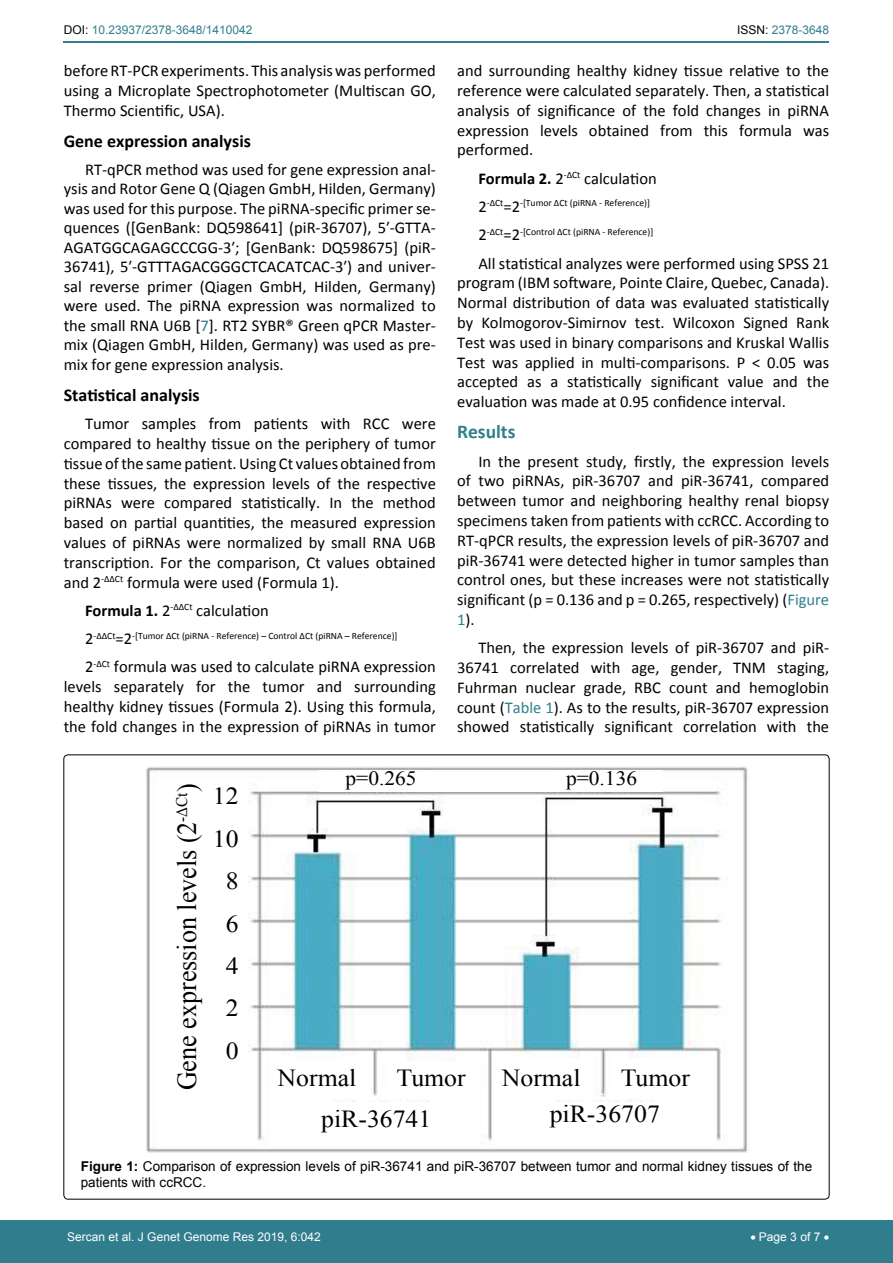
<style>
.page{position:relative;width:893px;height:1263px;background:#fff}
.page>*{position:absolute;margin:0;border:0;box-sizing:border-box;transform-origin:0 0}
.t1{font:27.45px "Times New Roman";color:#000;scale:.95 1}
.t2{font:24.45px/42.5px "Times New Roman";color:#000;text-align:center;scale:1.05 1}
.t3{font:20.4px "Times New Roman";color:#000;scale:1.05 1}
.t4{font:700 19.5px "Calibri";color:#30808d}
.t5{font:700 18px "Calibri";color:#000}
.t6{font:16.5px/19.8px "Calibri";color:#000;text-align:justify}
.t7{font:13.5px/16.2px "Arial";color:#000}
.t8{font:12px "Arial";color:#fff}
.t9{font:12px "Arial";color:#30808d}
.t10{font:9.6px "Calibri";color:#000}
.s1{color:#000}
.s2{color:#30808d}
.s3{font-weight:700}
.s4{font-size:16.5px}
</style>
<div class="page">
<hr style="left:64px;top:41px;width:765px;height:2px;background:#30808d">
<div style="left:0;top:1220px;width:893px;height:43px;background:#307d8d"></div>
<img style="left:146px;top:767px;width:602px;height:386px">
<div style="left:535px;top:1102px;width:136px;height:34px;background:#fff"></div>
<div style="left:611px;top:1058px;width:103px;height:40px;background:#fff"></div>
<div style="left:494px;top:1058px;width:100px;height:37px;background:#fff"></div>
<div style="left:302px;top:1102px;width:136px;height:38px;background:#fff"></div>
<div style="left:388px;top:1061px;width:91px;height:37px;background:#fff"></div>
<div style="left:270px;top:1061px;width:95px;height:37px;background:#fff"></div>
<div style="left:319px;top:771px;width:343px;height:21px;background:#fff"></div>
<div style="left:157px;top:778px;width:91px;height:344px;background:#fff"></div>
<p class="t9" style="left:64px;top:22px;width:190px"><span class="s1">DOI:</span> 10.23937/2378-3648/1410042</p>
<p class="t9" style="left:737px;top:22px;width:94px"><span class="s1">ISSN:</span> 2378-3648</p>
<p class="t6" style="left:64px;top:61px;width:374px">before RT-PCR experiments. This analysis was performed using a Microplate Spectrophotometer (Multiscan GO, Thermo Scientific, USA).</p>
<p class="t5" style="left:64px;top:129px;width:189px">Gene expression analysis</p>
<p class="t6" style="left:64px;top:160px;width:374px;text-indent:21px">RT-qPCR method was used for gene expression anal&shy;ysis and Rotor Gene Q (Qiagen GmbH, Hilden, Germany) was used for this purpose. The piRNA-specific primer se&shy;quences ([GenBank: DQ598641] (piR-36707), 5′-GTTA-AGATGGCAGAGCCCGG-3′; [GenBank: DQ598675] (piR-36741), 5′-GTTTAGACGGGCTCACATCAC-3′) and univer&shy;sal reverse primer (Qiagen GmbH, Hilden, Germany) were used. The piRNA expression was normalized to the small RNA U6B [<span class="s2">7</span>]. RT2 SYBR® Green qPCR Master&shy;mix (Qiagen GmbH, Hilden, Germany) was used as pre&shy;mix for gene expression analysis.</p>
<p class="t5" style="left:64px;top:383px;width:138px">Statistical analysis</p>
<p class="t6" style="left:64px;top:414px;width:374px;text-indent:21px">Tumor samples from patients with RCC were compared to healthy tissue on the periphery of tumor tissue of the same patient. Using Ct values obtained from these tissues, the expression levels of the respective piRNAs were compared statistically. In the method based on partial quantities, the measured expression values of piRNAs were normalized by small RNA U6B transcription. For the comparison, Ct values obtained and 2<sup>-ΔΔCt</sup> formula were used (Formula 1).</p>
<p class="t6" style="left:85px;top:600px;width:185px"><span class="s3">Formula 1.</span> 2<sup>-ΔΔCt</sup> calculation</p>
<p class="t10" style="left:85px;top:629px;width:314px"><span class="s4">2</span>-ΔΔCt<span class="s4">=2</span>-[Tumor ΔCt (piRNA - Reference) – Control ΔCt (piRNA – Reference)]</p>
<p class="t6" style="left:64px;top:657px;width:374px;text-indent:21px">2<sup>-ΔCt</sup> formula was used to calculate piRNA expression levels separately for the tumor and surrounding healthy kidney tissues (Formula 2). Using this formula, the fold changes in the expression of piRNAs in tumor</p>
<p class="t3" style="left:346px;top:765px;width:69px">p=0.265</p>
<p class="t3" style="left:566px;top:765px;width:69px">p=0.136</p>
<p class="t6" style="left:457px;top:61px;width:374px">and surrounding healthy kidney tissue relative to the reference were calculated separately. Then, a statistical analysis of significance of the fold changes in piRNA expression levels obtained from this formula was performed.</p>
<p class="t6" style="left:478px;top:168px;width:180px"><span class="s3">Formula 2.</span> 2<sup>-ΔCt</sup> calculation</p>
<p class="t10" style="left:478px;top:197px;width:173px"><span class="s4">2</span>-ΔCt<span class="s4">=2</span>-[Tumor ΔCt (piRNA - Reference)]</p>
<p class="t10" style="left:478px;top:226px;width:176px"><span class="s4">2</span>-ΔCt<span class="s4">=2</span>-[Control ΔCt (piRNA - Reference)]</p>
<p class="t6" style="left:457px;top:253px;width:374px;text-indent:21px">All statistical analyzes were performed using SPSS 21 program (IBM software, Pointe Claire, Quebec, Canada).<br>Normal distribution of data was evaluated statistically by Kolmogorov-Simirnov test. Wilcoxon Signed Rank Test was used in binary comparisons and Kruskal Wallis Test was applied in multi-comparisons. P &lt; 0.05 was accepted as a statistically significant value and the evaluation was made at 0.95 confidence interval.</p>
<p class="t4" style="left:457px;top:419px;width:60px">Results</p>
<p class="t6" style="left:457px;top:451px;width:374px;text-indent:21px">In the present study, firstly, the expression levels of two piRNAs, piR-36707 and piR-36741, compared between tumor and neighboring healthy renal biopsy specimens taken from patients with ccRCC. According to RT-qPCR results, the expression levels of piR-36707 and piR-36741 were detected higher in tumor samples than control ones, but these increases were not statistically significant (p = 0.136 and p = 0.265, respectively) (<span class="s2">Figure 1</span>).</p>
<p class="t6" style="left:457px;top:638px;width:374px;text-indent:21px">Then, the expression levels of piR-36707 and piR-36741 correlated with age, gender, TNM staging, Fuhrman nuclear grade, RBC count and hemoglobin count (<span class="s2">Table 1</span>). As to the results, piR-36707 expression showed statistically significant correlation with the</p>
<h1 class="t1" style="left:169px;top:1090px;width:324px;rotate:-90deg">Gene expression levels (2<sup>-ΔCt</sup>)</h1>
<h2 class="t2" style="left:213px;top:774px;width:26px">12<br>10<br>8<br>6<br>4<br>2<br>0</h2>
<h2 class="t2" style="left:278px;top:1056px;width:76px">Normal</h2>
<h2 class="t2" style="left:397px;top:1056px;width:67px">Tumor</h2>
<h2 class="t2" style="left:502px;top:1056px;width:76px">Normal</h2>
<h2 class="t2" style="left:621px;top:1056px;width:67px">Tumor</h2>
<h2 class="t2" style="left:321px;top:1097px;width:106px">piR-36741</h2>
<h2 class="t2" style="left:550px;top:1092px;width:106px">piR-36707</h2>
<p class="t7" style="left:81px;top:1158px;width:733px"><span class="s3">Figure 1:</span> Comparison of expression levels of piR-36741 and piR-36707 between tumor and normal kidney tissues of the patients with ccRCC.</p>
<p class="t8" style="left:67px;top:1229px;width:255px">Sercan et al. J Genet Genome Res 2019, 6:042</p>
<p class="t8" style="left:750px;top:1229px;width:80px">• Page 3 of 7 •</p>
</div>
